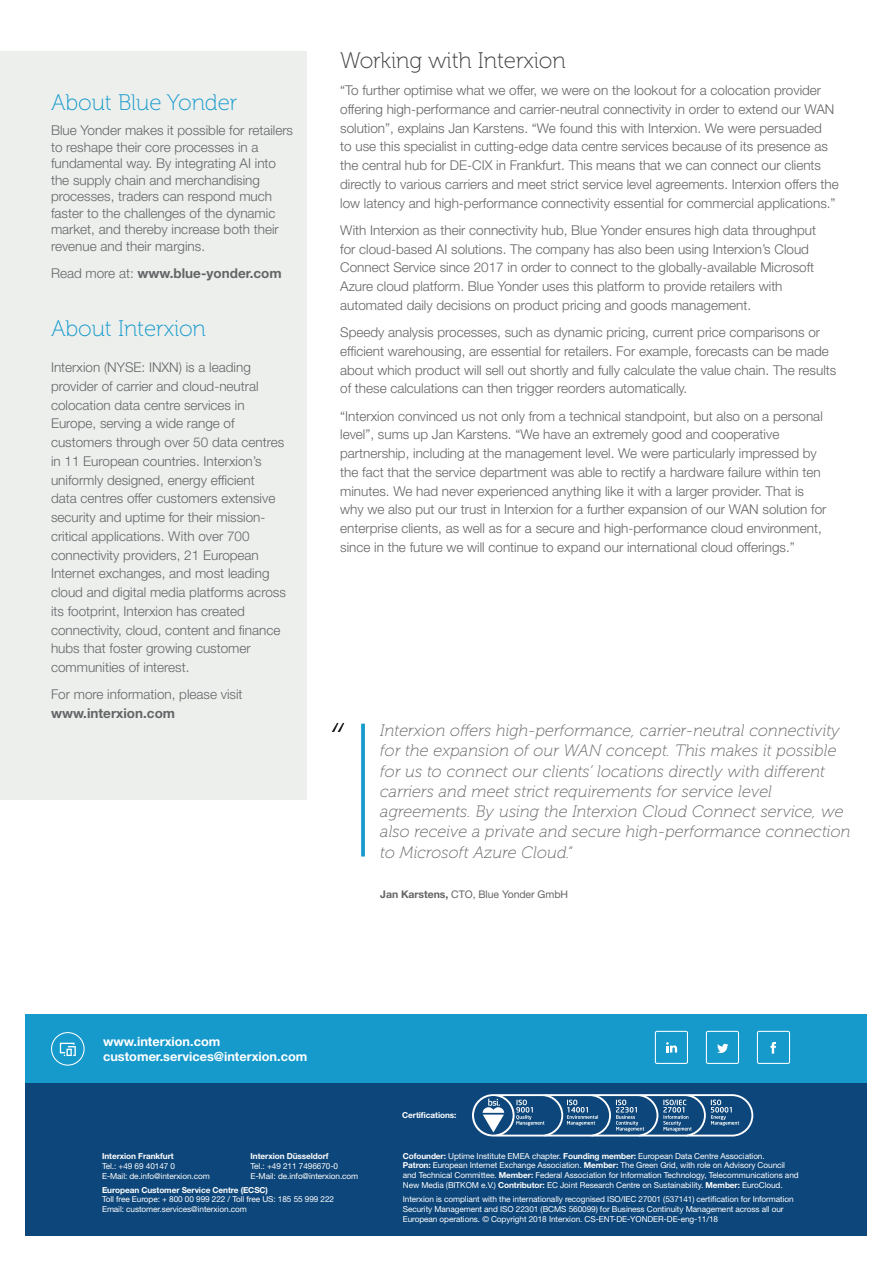
<style>
.page{position:relative;width:893px;height:1263px;background:#fff}
.page>*{position:absolute;margin:0;border:0;box-sizing:border-box;transform-origin:0 0}
.Subhead_1__Blue___Sp{font:22.5px "Museo 100";letter-spacing:-.005em;color:#169acb}
.Subhead_1__Grey___Sp{font:22.5px "Museo 100";letter-spacing:-.005em;color:#3c3c3c}
.Subhead_5__White{font:italic 16.5px/20.2px "Museo 100";letter-spacing:.01em;color:#656568}
.Text__Grey{font:300 13.5px/18.8px "Helvetica Neue LT Std";color:#656568}
.Text__Grey-2{font:700 13.5px "Helvetica Neue LT Std";color:#656568}
.t1{font:700 12.75px "Helvetica Neue LT Std";color:#fff}
.Subhead_5__White-2{font:10.5px "Helvetica Neue LT Std";letter-spacing:-.005em;color:#656568}
.t2{font:8.25px/9.8px "Helvetica Neue LT Std";letter-spacing:-.01em;color:#fff}
.t3{font:700 8.25px "Helvetica Neue LT Std";letter-spacing:-.01em;color:#fff}
.s1{font-weight:300}
.s2{font-weight:700}
</style>
<div class="page">
<div style="left:0;top:51px;width:306px;height:748px;background:#edefed"></div>
<svg style="left:361px;top:724px;width:4px;height:132px"></svg>
<svg style="left:332px;top:723px;width:12px;height:9px"></svg>
<div style="left:26px;top:1081px;width:841px;height:154px;background:#0d467a"></div>
<div style="left:26px;top:1014px;width:841px;height:69px;background:#169acb"></div>
<svg style="left:60px;top:1043px;width:16px;height:13px"></svg>
<div style="left:51px;top:1032px;width:34px;height:34px;border:1px solid #fff;border-radius:50%"></div>
<svg style="left:666px;top:1042px;width:11px;height:10px"></svg>
<div style="left:655px;top:1031px;width:33px;height:33px;border:1px solid #fff;border-radius:2px"></div>
<svg style="left:717px;top:1044px;width:11px;height:9px"></svg>
<div style="left:706px;top:1031px;width:33px;height:33px;border:1px solid #fff;border-radius:2px"></div>
<svg style="left:770px;top:1042px;width:6px;height:12px"></svg>
<div style="left:757px;top:1031px;width:33px;height:33px;border:1px solid #fff;border-radius:2px"></div>
<svg style="left:472px;top:1094px;width:281px;height:42px"></svg>
<p class="Subhead_1__Blue___Sp" style="left:51px;top:91px;width:188px">About Blue Yonder</p>
<p class="Text__Grey" style="left:51px;top:122px;width:244px;line-height:16.5px">Blue Yonder makes it possible for retailers to reshape their core processes in a fundamental way. By integrating AI into the supply chain and merchandising processes, traders can respond much faster to the challenges of the dynamic market, and thereby increase both their revenue and their margins.</p>
<p class="Text__Grey-2" style="left:51px;top:265px;width:232px"><span class="s1">Read more at:</span> www.blue-yonder.com</p>
<p class="Subhead_1__Blue___Sp" style="left:51px;top:317px;width:156px">About Interxion</p>
<p class="Text__Grey" style="left:51px;top:357px;width:236px">Interxion (NYSE: INXN) is a leading provider of carrier and cloud-neutral colocation data centre services in Europe, serving a wide range of customers through over 50 data centres in 11 European countries. Interxion’s uniformly designed, energy efficient<br>data centres offer customers extensive security and uptime for their mission&shy;critical applications. With over 700 connectivity providers, 21 European Internet exchanges, and most leading cloud and digital media platforms across its footprint, Interxion has created connectivity, cloud, content and finance hubs that foster growing customer communities of interest.</p>
<p class="Text__Grey" style="left:51px;top:685px;width:193px">For more information, please visit <span class="s2">www.interxion.com</span></p>
<p class="Subhead_1__Grey___Sp" style="left:340px;top:48px;width:227px">Working with Interxion</p>
<p class="Text__Grey" style="left:340px;top:81px;width:500px">“To further optimise what we offer, we were on the lookout for a colocation provider offering high-performance and carrier-neutral connectivity in order to extend our WAN solution”, explains Jan Karstens. “We found this with Interxion. We were persuaded<br>to use this specialist in cutting-edge data centre services because of its presence as the central hub for DE-CIX in Frankfurt. This means that we can connect our clients directly to various carriers and meet strict service level agreements. Interxion offers the low latency and high-performance connectivity essential for commercial applications.”</p>
<p class="Text__Grey" style="left:340px;top:220px;width:477px">With Interxion as their connectivity hub, Blue Yonder ensures high data throughput for cloud-based AI solutions. The company has also been using Interxion’s Cloud Connect Service since 2017 in order to connect to the globally-available Microsoft Azure cloud platform. Blue Yonder uses this platform to provide retailers with automated daily decisions on product pricing and goods management.</p>
<p class="Text__Grey" style="left:340px;top:323px;width:498px">Speedy analysis processes, such as dynamic pricing, current price comparisons or efficient warehousing, are essential for retailers. For example, forecasts can be made about which product will sell out shortly and fully calculate the value chain. The results of these calculations can then trigger reorders automatically.</p>
<p class="Text__Grey" style="left:340px;top:406px;width:488px">“Interxion convinced us not only from a technical standpoint, but also on a personal level”, sums up Jan Karstens. “We have an extremely good and cooperative partnership, including at the management level. We were particularly impressed by the fact that the service department was able to rectify a hardware failure within ten minutes. We had never experienced anything like it with a larger provider. That is why we also put our trust in Interxion for a further expansion of our WAN solution for enterprise clients, as well as for a secure and high-performance cloud environment, since in the future we will continue to expand our international cloud offerings.”</p>
<p class="Subhead_5__White" style="left:380px;top:720px;width:472px">Interxion offers high-performance, carrier-neutral connectivity for the expansion of our WAN concept. This makes it possible for us to connect our clients’ locations directly with different carriers and meet strict requirements for service level agreements. By using the Interxion Cloud Connect service, we also receive a private and secure high-performance connection to Microsoft Azure Cloud.“</p>
<p class="Subhead_5__White-2" style="left:380px;top:888px;width:189px"><span class="s2">Jan Karstens,</span> CTO, Blue Yonder GmbH</p>
<p class="t1" style="left:103px;top:1033px;width:119px">www.interxion.com</p>
<p class="t1" style="left:103px;top:1048px;width:206px">customer.services@interxion.com</p>
<p class="t3" style="left:102px;top:1151px;width:73px">Interxion Frankfurt</p>
<p class="t3" style="left:251px;top:1151px;width:80px">Interxion Düsseldorf</p>
<p class="t2" style="left:102px;top:1161px;width:75px">Tel.: +49 69 40147 0</p>
<p class="t2" style="left:251px;top:1161px;width:89px">Tel.: +49 211 7496670-0</p>
<p class="t2" style="left:102px;top:1171px;width:109px">E-Mail: de.info@interxion.com</p>
<p class="t2" style="left:251px;top:1171px;width:109px">E-Mail: de.info@interxion.com</p>
<p class="t3" style="left:102px;top:1184px;width:168px">European Customer Service Centre (ECSC)</p>
<p class="t2" style="left:102px;top:1194px;width:234px">Toll free Europe: + 800 00 999 222 / Toll free US: 185 55 999 222</p>
<p class="t2" style="left:102px;top:1204px;width:146px">Email: customer.services@interxion.com</p>
<p class="t3" style="left:402px;top:1110px;width:56px">Certifications:</p>
<p class="t2" style="left:403px;top:1151px;width:397px"><span class="s2">Cofounder:</span> Uptime Institute EMEA chapter. <span class="s2">Founding member:</span> European Data Centre Association.<br><span class="s2">Patron:</span> European Internet Exchange Association. <span class="s2">Member:</span> The Green Grid, with role on Advisory Council and Technical Committee. <span class="s2">Member:</span> Federal Association for Information Technology, Telecommunications and New Media (BITKOM e.V.) <span class="s2">Contributor:</span> EC Joint Research Centre on Sustainability. <span class="s2">Member:</span> EuroCloud.</p>
<p class="t2" style="left:403px;top:1194px;width:392px">Interxion is compliant with the internationally recognised ISO/IEC 27001 (537141) certification for Information<br>Security Management and ISO 22301 (BCMS 560099) for Business Continuity Management across all our<br>European operations. © Copyright 2018 Interxion. CS-ENT-DE-YONDER-DE-eng-11/18</p>
</div>
